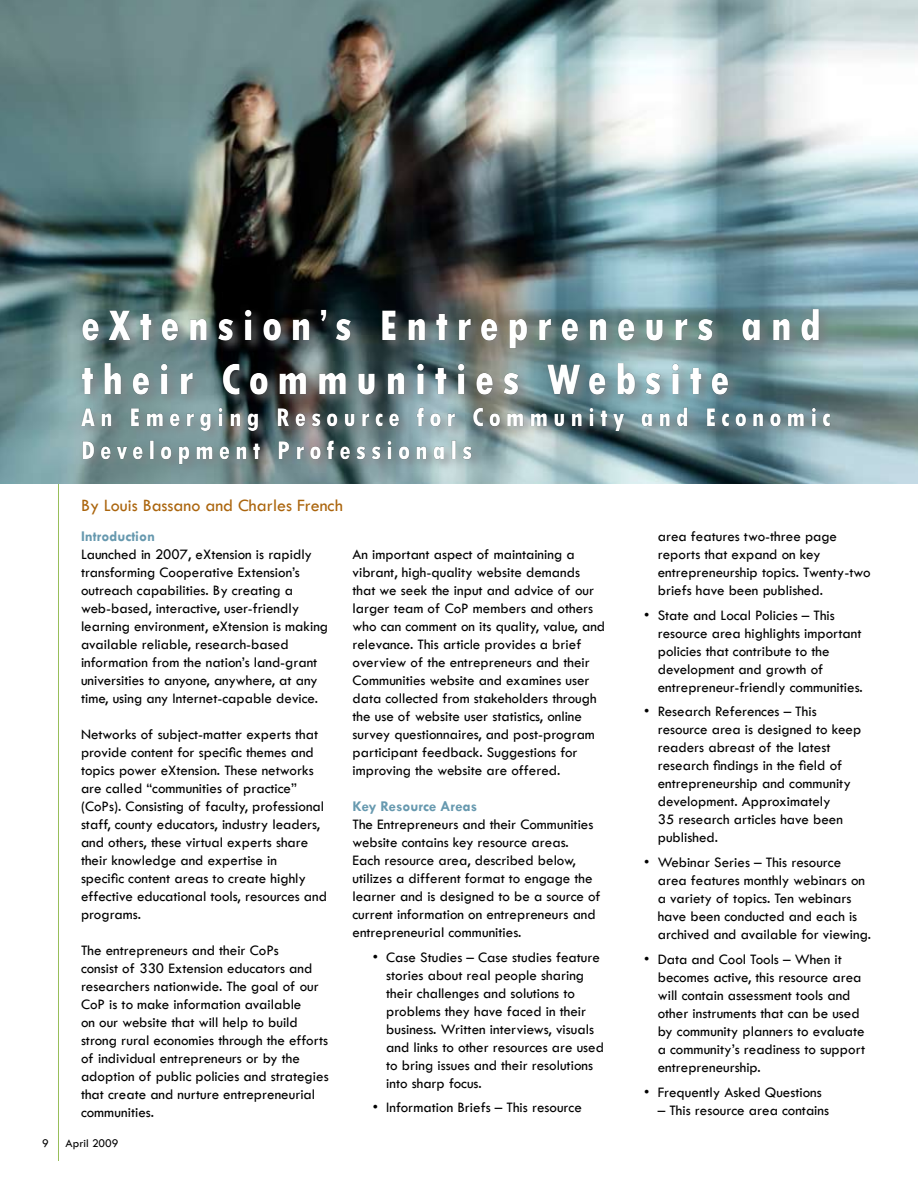
<style>
.page{position:relative;width:918px;height:1188px;background:#fff}
.page>*{position:absolute;margin:0;border:0;box-sizing:border-box;transform-origin:0 0}
.t1{font:800 condensed 45px/54px "Tw Cen";letter-spacing:.18em;color:#fff}
.t2{font:800 condensed 27px/32.4px "Tw Cen";letter-spacing:.18em;color:#fff}
.t3{font:18px "Tw Cen";color:#ab650d}
.t4{font:15px/18px "Tw Cen";color:#000}
.t5{font:700 15px "Tw Cen";color:#6799af}
.t6{font:12px "Tw Cen";color:#000}
</style>
<div class="page">
<hr style="left:58px;top:80px;width:1px;height:1081px;background:#98be5a">
<img style="left:0;top:0;width:918px;height:483px">
<div style="left:73px;top:298px;width:807px;height:178px;background:#000;opacity:.75"></div>
<h1 class="t1" style="left:81px;top:298px;width:742px">eXtension’s Entrepreneurs and their Communities Website</h1>
<h2 class="t2" style="left:81px;top:401px;width:752px">An Emerging Resource for Community and Economic<br>Development Professionals</h2>
<p class="t3" style="left:81px;top:494px;width:264px">By Louis Bassano and Charles French</p>
<p class="t5" style="left:81px;top:527px;width:76px">Introduction</p>
<p class="t4" style="left:81px;top:545px;width:249px">Launched in 2007, eXtension is rapidly transforming Cooperative Extension’s outreach capabilities. By creating a web-based, interactive, user-friendly learning environment, eXtension is making available reliable, research-based information from the nation’s land-grant universities to anyone, anywhere, at any time, using any Internet-capable device.</p>
<p class="t4" style="left:81px;top:725px;width:248px">Networks of subject-matter experts that provide content for specific themes and topics power eXtension. These networks are called “communities of practice” (CoPs). Consisting of faculty, professional staff, county educators, industry leaders, and others, these virtual experts share their knowledge and expertise in<br>specific content areas to create highly effective educational tools, resources and programs.</p>
<p class="t4" style="left:81px;top:941px;width:249px">The entrepreneurs and their CoPs<br>consist of 330 Extension educators and researchers nationwide. The goal of our CoP is to make information available<br>on our website that will help to build strong rural economies through the efforts of individual entrepreneurs or by the adoption of public policies and strategies that create and nurture entrepreneurial communities.</p>
<p class="t6" style="left:42px;top:1136px;width:8px">9</p>
<p class="t6" style="left:66px;top:1136px;width:54px">April 2009</p>
<p class="t4" style="left:352px;top:545px;width:254px">An important aspect of maintaining a vibrant, high-quality website demands that we seek the input and advice of our larger team of CoP members and others who can comment on its quality, value, and relevance. This article provides a brief overview of the entrepreneurs and their Communities website and examines user data collected from stakeholders through the use of website user statistics, online survey questionnaires, and post-program participant feedback. Suggestions for improving the website are offered.</p>
<p class="t5" style="left:352px;top:797px;width:126px">Key Resource Areas</p>
<p class="t4" style="left:352px;top:815px;width:250px">The Entrepreneurs and their Communities website contains key resource areas.<br>Each resource area, described below, utilizes a different format to engage the learner and is designed to be a source of current information on entrepreneurs and entrepreneurial communities.</p>
<p class="t4" style="left:386px;top:948px;width:219px;text-indent:-14px">• Case Studies – Case studies feature stories about real people sharing their challenges and solutions to problems they have faced in their business. Written interviews, visuals and links to other resources are used to bring issues and their resolutions into sharp focus.</p>
<p class="t4" style="left:373px;top:1099px;width:211px">• Information Briefs – This resource</p>
<p class="t4" style="left:658px;top:527px;width:214px">area features two-three page reports that expand on key entrepreneurship topics. Twenty-two briefs have been published.</p>
<p class="t4" style="left:658px;top:606px;width:207px;text-indent:-14px">• State and Local Policies – This resource area highlights important policies that contribute to the development and growth of entrepreneur-friendly communities.</p>
<p class="t4" style="left:658px;top:703px;width:205px;text-indent:-14px">• Research References – This resource area is designed to keep readers abreast of the latest research findings in the field of entrepreneurship and community development. Approximately<br>35 research articles have been published.</p>
<p class="t4" style="left:658px;top:853px;width:215px;text-indent:-14px">• Webinar Series – This resource area features monthly webinars on a variety of topics. Ten webinars have been conducted and each is archived and available for viewing.</p>
<p class="t4" style="left:658px;top:950px;width:209px;text-indent:-14px">• Data and Cool Tools – When it becomes active, this resource area will contain assessment tools and other instruments that can be used by community planners to evaluate a community’s readiness to support entrepreneurship.</p>
<p class="t4" style="left:644px;top:1083px;width:179px">• Frequently Asked Questions</p>
<p class="t4" style="left:658px;top:1101px;width:173px">– This resource area contains</p>
</div>
